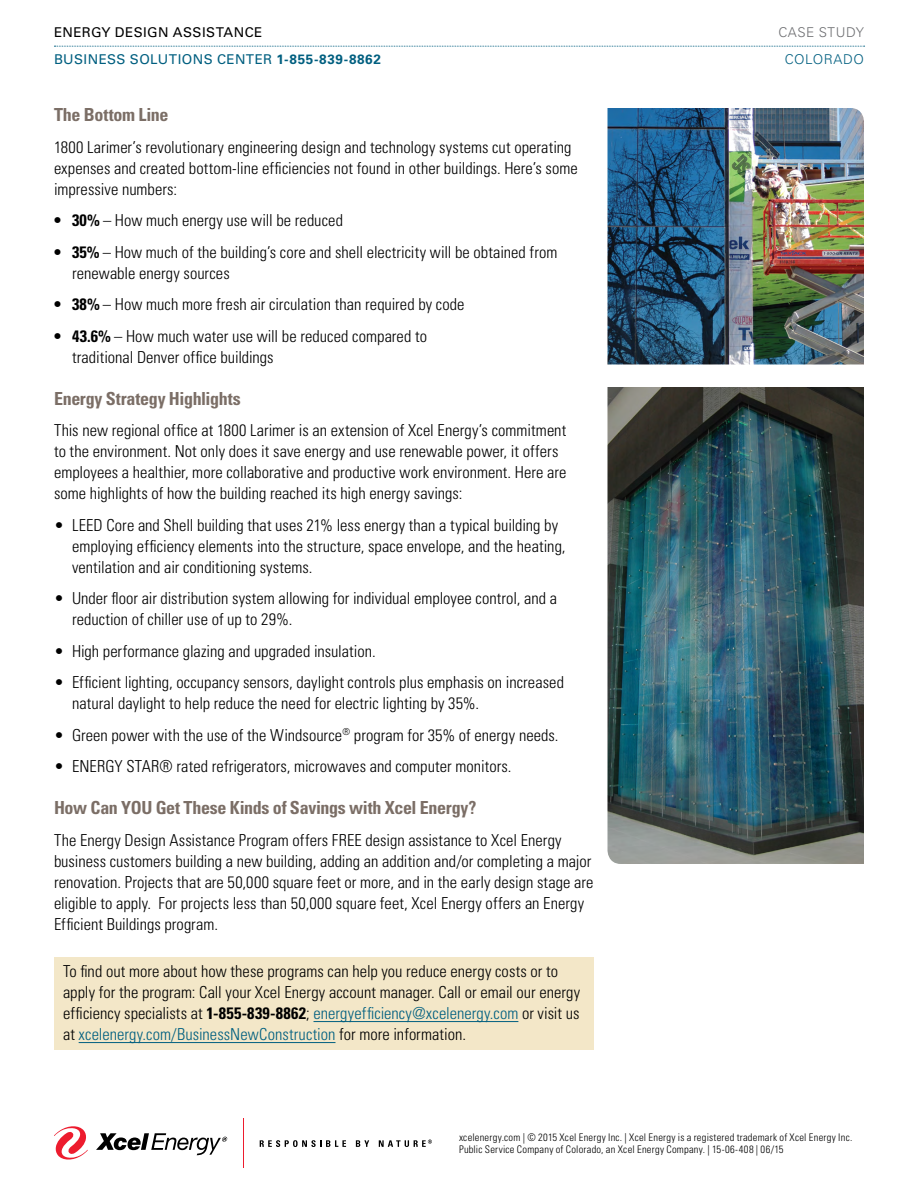
<style>
.page{position:relative;width:918px;height:1188px;background:#fff}
.page>*{position:absolute;margin:0;border:0;box-sizing:border-box;transform-origin:0 0}
.SubheadInText_U67_12{font:700 condensed 18px "Univers LT Std";letter-spacing:-.015em;color:#7b6e66}
.Text_U47_11_14_0_7_K{font:300 condensed 16.5px/21px "Univers LT Std";color:#000}
.Bullet_U47_11_14_0_7{font:300 condensed 16.5px/21px "Univers LT Std";color:#000}
.t1{font:13.5px "Univers LT Std";letter-spacing:.03em;color:#005f80}
.t2{font:13.5px "Univers LT Std";letter-spacing:.03em;color:#000}
.t3{font:300 13.5px "Univers LT Std";letter-spacing:.04em;color:#6d6e71}
.t4{font:300 13.5px "Univers LT Std";letter-spacing:.035em;color:#005f80}
.t5{font:300 condensed 10.5px/11.6px "Univers LT Std";letter-spacing:.025em;color:#000}
.s1{font-weight:700}
.s2{color:#005f80}
</style>
<div class="page">
<svg style="left:54px;top:46px;width:811px;height:1px"></svg>
<svg style="left:54px;top:1126px;width:34px;height:34px"></svg>
<svg style="left:96px;top:1133px;width:131px;height:22px"></svg>
<hr style="left:243px;top:1118px;width:1px;height:50px;background:#ed1c2e">
<svg style="left:260px;top:1140px;width:86px;height:7px"></svg>
<svg style="left:356px;top:1140px;width:13px;height:7px"></svg>
<svg style="left:379px;top:1140px;width:53px;height:7px"></svg>
<div style="left:54px;top:957px;width:540px;height:93px;background:#f3e7c8"></div>
<hr style="left:314px;top:1021px;width:204px;height:1px;background:#005f80">
<hr style="left:79px;top:1042px;width:257px;height:1px;background:#005f80">
<img style="left:608px;top:387px;width:256px;height:477px">
<img style="left:608px;top:108px;width:256px;height:256px">
<p class="t2" style="left:54px;top:24px;width:210px">ENERGY DESIGN ASSISTANCE</p>
<p class="t3" style="left:778px;top:24px;width:87px">CASE STUDY</p>
<p class="t1" style="left:54px;top:51px;width:328px">BUSINESS SOLUTIONS CENTER <span class="s1">1-855-839-8862</span></p>
<p class="t4" style="left:785px;top:51px;width:81px">COLORADO</p>
<p class="SubheadInText_U67_12" style="left:54px;top:104px;width:116px">The Bottom Line</p>
<p class="Text_U47_11_14_0_7_K" style="left:54px;top:136px;width:525px">1800 Larimer’s revolutionary engineering design and technology systems cut operating expenses and created bottom-line efficiencies not found in other buildings. Here’s some impressive numbers:</p>
<p class="Bullet_U47_11_14_0_7" style="left:54px;top:210px;width:291px"><span class="s1">• 30%</span> – How much energy use will be reduced</p>
<p class="Bullet_U47_11_14_0_7" style="left:72px;top:241px;width:487px;text-indent:-18px"><span class="s1">• 35%</span> – How much of the building’s core and shell electricity will be obtained from renewable energy sources</p>
<p class="Bullet_U47_11_14_0_7" style="left:54px;top:294px;width:412px"><span class="s1">• 38%</span> – How much more fresh air circulation than required by code</p>
<p class="Bullet_U47_11_14_0_7" style="left:72px;top:325px;width:357px;text-indent:-18px"><span class="s1">• 43.6%</span> – How much water use will be reduced compared to traditional Denver office buildings</p>
<p class="SubheadInText_U67_12" style="left:54px;top:387px;width:188px">Energy Strategy Highlights</p>
<p class="Text_U47_11_14_0_7_K" style="left:54px;top:420px;width:514px">This new regional office at 1800 Larimer is an extension of Xcel Energy’s commitment to the environment. Not only does it save energy and use renewable power, it offers employees a healthier, more collaborative and productive work environment. Here are some highlights of how the building reached its high energy savings:</p>
<p class="Bullet_U47_11_14_0_7" style="left:72px;top:514px;width:495px;text-indent:-18px">• LEED Core and Shell building that uses 21% less energy than a typical building by employing efficiency elements into the structure, space envelope, and the heating, ventilation and air conditioning systems.</p>
<p class="Bullet_U47_11_14_0_7" style="left:72px;top:588px;width:487px;text-indent:-18px">• Under floor air distribution system allowing for individual employee control, and a reduction of chiller use of up to 29%.</p>
<p class="Bullet_U47_11_14_0_7" style="left:54px;top:640px;width:323px">• High performance glazing and upgraded insulation.</p>
<p class="Bullet_U47_11_14_0_7" style="left:72px;top:672px;width:494px;text-indent:-18px">• Efficient lighting, occupancy sensors, daylight controls plus emphasis on increased natural daylight to help reduce the need for electric lighting by 35%.</p>
<p class="Bullet_U47_11_14_0_7" style="left:54px;top:724px;width:506px">• Green power with the use of the Windsource<sup>®</sup> program for 35% of energy needs.</p>
<p class="Bullet_U47_11_14_0_7" style="left:54px;top:756px;width:459px">• ENERGY STAR® rated refrigerators, microwaves and computer monitors.</p>
<p class="SubheadInText_U67_12" style="left:54px;top:797px;width:424px">How Can YOU Get These Kinds of Savings with Xcel Energy?</p>
<p class="Text_U47_11_14_0_7_K" style="left:54px;top:829px;width:541px">The Energy Design Assistance Program offers FREE design assistance to Xcel Energy business customers building a new building, adding an addition and/or completing a major renovation. Projects that are 50,000 square feet or more, and in the early design stage are eligible to apply. For projects less than 50,000 square feet, Xcel Energy offers an Energy Efficient Buildings program.</p>
<p class="Text_U47_11_14_0_7_K" style="left:63px;top:961px;width:519px">To find out more about how these programs can help you reduce energy costs or to apply for the program: Call your Xcel Energy account manager. Call or email our energy efficiency specialists at <span class="s1">1-855-839-8862</span>; <span class="s2">energyefficiency@xcelenergy.com</span> or visit us at <span class="s2">xcelenergy.com/BusinessNewConstruction</span> for more information.</p>
<p class="t5" style="left:459px;top:1132px;width:395px">xcelenergy.com | © 2015 Xcel Energy Inc. | Xcel Energy is a registered trademark of Xcel Energy Inc.<br>Public Service Company of Colorado, an Xcel Energy Company. | 15-06-408 | 06/15</p>
</div>
